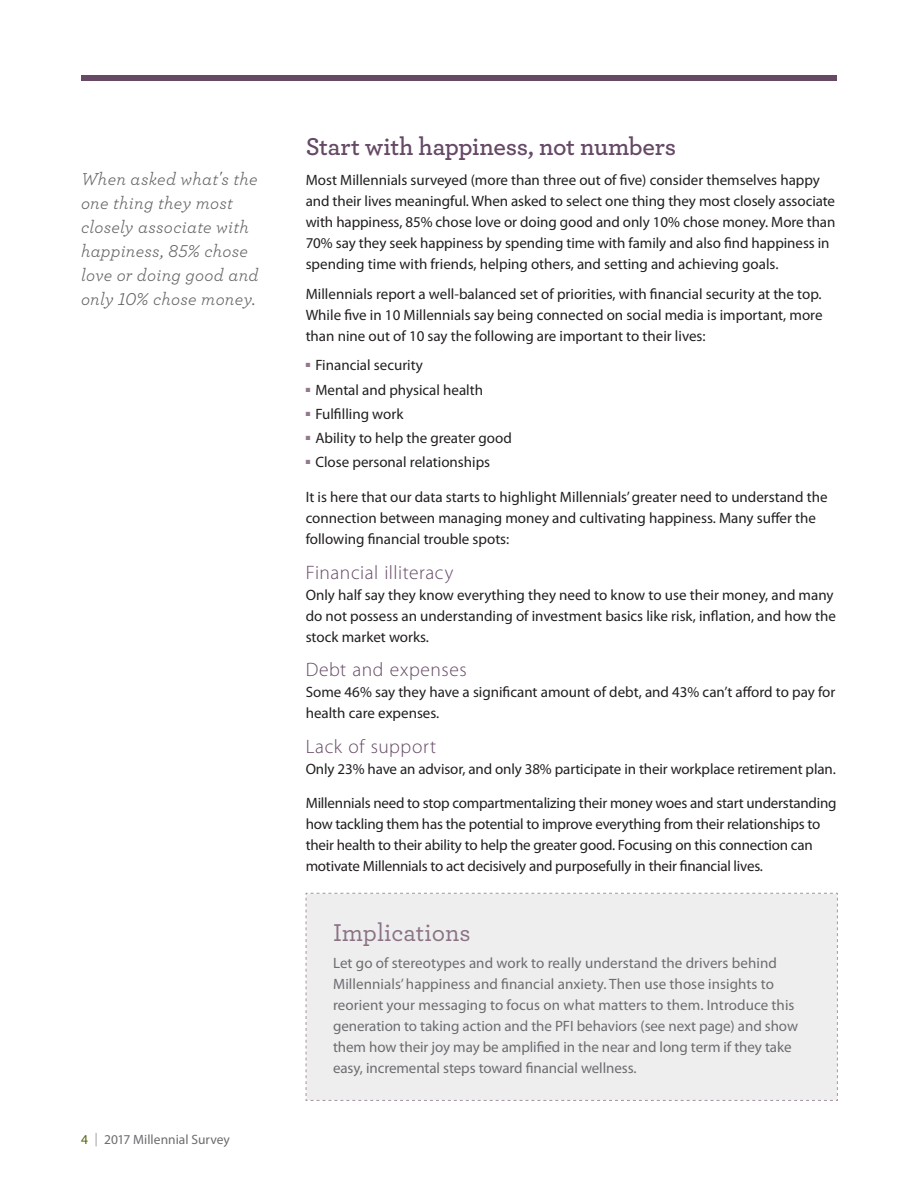
<style>
.page{position:relative;width:918px;height:1188px;background:#fff}
.page>*{position:absolute;margin:0;border:0;box-sizing:border-box;transform-origin:0 0}
.t1{font:600 25.5px "Archer";letter-spacing:-.015em;color:#654965}
.t2{font:500 25.5px "Archer";color:#8a7285}
.t3{font:300 19.5px "Myriad Pro";letter-spacing:.025em;color:#654965}
.t4{font:italic 18px/24px "Archer";letter-spacing:.015em;color:#636366}
.t5{font:15px/21px "Myriad Pro";letter-spacing:-.005em;color:#231f20}
.t6{font:15px/21px "Myriad Pro";color:#6c6d70}
.t7{font:13.5px "Myriad Pro";color:#6c6d70}
.s1{color:#55640e}
.s2{font-weight:300}
</style>
<div class="page">
<div style="left:81px;top:76px;width:756px;height:5px;background:#654965"></div>
<div style="left:305px;top:893px;width:533px;height:208px;background:#eeeeef"></div>
<p class="t4" style="left:81px;top:166px;width:179px">When asked what's the one thing they most closely associate with happiness, 85% chose love or doing good and only 10% chose money.</p>
<p class="t7" style="left:81px;top:1132px;width:150px"><span class="s1">4</span> <span class="s2">|</span> 2017 Millennial Survey</p>
<h3 class="t1" style="left:306px;top:128px;width:372px">Start with happiness, not numbers</h3>
<p class="t5" style="left:306px;top:170px;width:531px">Most Millennials surveyed (more than three out of five) consider themselves happy and their lives meaningful. When asked to select one thing they most closely associate with happiness, 85% chose love or doing good and only 10% chose money. More than 70% say they seek happiness by spending time with family and also find happiness in spending time with friends, helping others, and setting and achieving goals.</p>
<p class="t5" style="left:306px;top:283px;width:518px;text-align:justify">Millennials report a well-balanced set of priorities, with financial security at the top.<br>While five in 10 Millennials say being connected on social media is important, more than nine out of 10 say the following are important to their lives:</p>
<p class="t5" style="left:306px;top:355px;width:119px"><sup>■■</sup> Financial security</p>
<p class="t5" style="left:306px;top:379px;width:179px"><sup>■■</sup> Mental and physical health</p>
<p class="t5" style="left:306px;top:404px;width:99px"><sup>■■</sup> Fulfilling work</p>
<p class="t5" style="left:306px;top:428px;width:208px"><sup>■■</sup> Ability to help the greater good</p>
<p class="t5" style="left:306px;top:452px;width:186px"><sup>■■</sup> Close personal relationships</p>
<p class="t5" style="left:306px;top:487px;width:524px">It is here that our data starts to highlight Millennials’ greater need to understand the connection between managing money and cultivating happiness. Many suffer the following financial trouble spots:</p>
<h3 class="t3" style="left:306px;top:561px;width:149px">Financial illiteracy</h3>
<p class="t5" style="left:306px;top:584px;width:532px">Only half say they know everything they need to know to use their money, and many do not possess an understanding of investment basics like risk, inflation, and how the stock market works.</p>
<h3 class="t3" style="left:306px;top:659px;width:162px">Debt and expenses</h3>
<p class="t5" style="left:306px;top:682px;width:531px">Some 46% say they have a significant amount of debt, and 43% can’t afford to pay for health care expenses.</p>
<h3 class="t3" style="left:306px;top:736px;width:132px">Lack of support</h3>
<p class="t5" style="left:306px;top:759px;width:532px">Only 23% have an advisor, and only 38% participate in their workplace retirement plan.</p>
<p class="t5" style="left:306px;top:793px;width:532px">Millennials need to stop compartmentalizing their money woes and start understanding how tackling them has the potential to improve everything from their relationships to their health to their ability to help the greater good. Focusing on this connection can motivate Millennials to act decisively and purposefully in their financial lives.</p>
<h3 class="t2" style="left:333px;top:914px;width:139px">Implications</h3>
<p class="t6" style="left:333px;top:953px;width:466px">Let go of stereotypes and work to really understand the drivers behind Millennials’ happiness and financial anxiety. Then use those insights to reorient your messaging to focus on what matters to them. Introduce this generation to taking action and the PFI behaviors (see next page) and show them how their joy may be amplified in the near and long term if they take easy, incremental steps toward financial wellness.</p>
</div>
